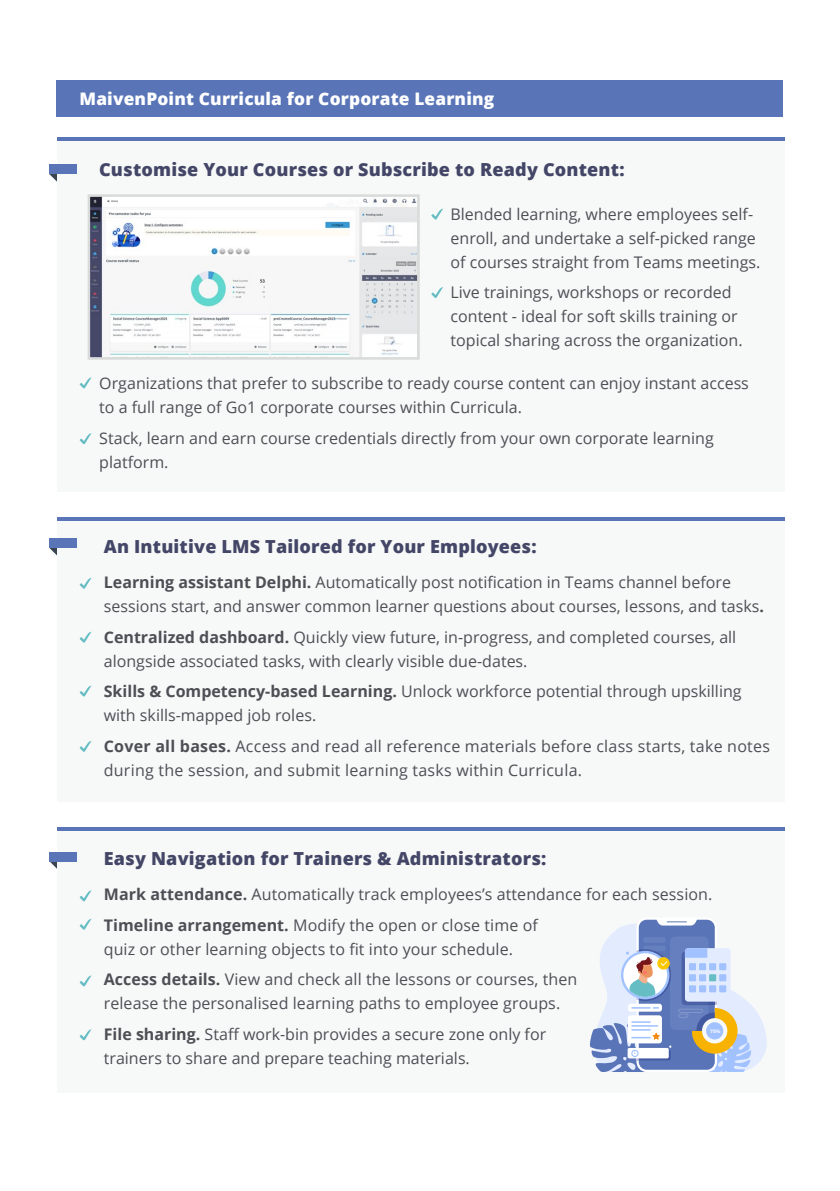
<style>
.page{position:relative;width:840px;height:1191px;background:#fff}
.page>*{position:absolute;margin:0;border:0;box-sizing:border-box;transform-origin:0 0}
.t1{font:800 18px "Open Sans";letter-spacing:.01em;color:#434666}
.t2{font:800 17.2px "Open Sans";letter-spacing:.01em;color:#fff}
.t3{font:16px/24px "Open Sans";color:#4c5055}
.t4{font:700 4.8px "IBM Plex Sans";color:#fff}
.s1{font-weight:700}
</style>
<div class="page">
<div style="left:57px;top:80px;width:725px;height:37px;background:#5975b8"></div>
<svg style="left:49px;top:548px;width:8px;height:8px"></svg>
<svg style="left:49px;top:174px;width:8px;height:8px"></svg>
<div style="left:57px;top:519px;width:727px;height:282px;background:#f7f8f8"></div>
<div style="left:57px;top:139px;width:727px;height:353px;background:#f7f8f8"></div>
<div style="left:49px;top:538px;width:27px;height:10px;background:#5975b8"></div>
<div style="left:49px;top:165px;width:27px;height:9px;background:#5975b8"></div>
<svg style="left:49px;top:861px;width:8px;height:8px"></svg>
<div style="left:57px;top:829px;width:727px;height:264px;background:#f7f8f8"></div>
<div style="left:49px;top:851px;width:27px;height:10px;background:#5975b8"></div>
<img style="left:92px;top:198px;width:323px;height:158px">
<div style="left:88px;top:194px;width:331px;height:166px;border:3px solid #d8dbda"></div>
<hr style="left:57px;top:517px;width:727px;height:3px;background:#5975b8">
<hr style="left:57px;top:138px;width:727px;height:3px;background:#5975b8">
<hr style="left:57px;top:827px;width:727px;height:3px;background:#5975b8">
<svg style="left:431px;top:208px;width:12px;height:12px"></svg>
<svg style="left:80px;top:377px;width:11px;height:12px"></svg>
<svg style="left:80px;top:578px;width:11px;height:11px"></svg>
<svg style="left:80px;top:890px;width:11px;height:12px"></svg>
<svg style="left:80px;top:919px;width:11px;height:11px"></svg>
<svg style="left:80px;top:975px;width:11px;height:12px"></svg>
<svg style="left:80px;top:1029px;width:11px;height:12px"></svg>
<svg style="left:80px;top:631px;width:11px;height:12px"></svg>
<svg style="left:80px;top:685px;width:11px;height:12px"></svg>
<svg style="left:80px;top:741px;width:11px;height:11px"></svg>
<svg style="left:431px;top:287px;width:12px;height:11px"></svg>
<svg style="left:80px;top:433px;width:11px;height:11px"></svg>
<svg style="left:590px;top:919px;width:177px;height:153px"></svg>
<p class="t2" style="left:79px;top:86px;width:416px">MaivenPoint Curricula for Corporate Learning</p>
<p class="t1" style="left:99px;top:155px;width:526px">Customise Your Courses or Subscribe to Ready Content:</p>
<p class="t3" style="left:450px;top:202px;width:311px">Blended learning, where employees self&shy;enroll, and undertake a self-picked range of courses straight from Teams meetings.</p>
<p class="t3" style="left:450px;top:280px;width:293px">Live trainings, workshops or recorded content - ideal for soft skills training or topical sharing across the organization.</p>
<p class="t3" style="left:99px;top:371px;width:650px">Organizations that prefer to subscribe to ready course content can enjoy instant access to a full range of Go1 corporate courses within Curricula.</p>
<p class="t3" style="left:99px;top:425px;width:615px">Stack, learn and earn course credentials directly from your own corporate learning platform.</p>
<p class="t1" style="left:104px;top:532px;width:434px">An Intuitive LMS Tailored for Your Employees:</p>
<p class="t3" style="left:104px;top:570px;width:661px"><span class="s1">Learning assistant Delphi.</span> Automatically post notification in Teams channel before sessions start, and answer common learner questions about courses, lessons, and tasks<span class="s1">.</span></p>
<p class="t3" style="left:104px;top:624px;width:633px"><span class="s1">Centralized dashboard.</span> Quickly view future, in-progress, and completed courses, all alongside associated tasks, with clearly visible due-dates.</p>
<p class="t3" style="left:104px;top:679px;width:639px"><span class="s1">Skills &amp; Competency-based Learning.</span> Unlock workforce potential through upskilling with skills-mapped job roles.</p>
<p class="t3" style="left:104px;top:733px;width:667px"><span class="s1">Cover all bases.</span> Access and read all reference materials before class starts, take notes during the session, and submit learning tasks within Curricula.</p>
<p class="t1" style="left:104px;top:844px;width:444px">Easy Navigation for Trainers &amp; Administrators:</p>
<p class="t3" style="left:104px;top:879px;width:609px;line-height:30.4px"><span class="s1">Mark attendance.</span> Automatically track employees’s attendance for each session.<br><span class="s1">Timeline arrangement.</span> Modify the open or close time of</p>
<p class="t3" style="left:104px;top:933px;width:474px;line-height:30.4px">quiz or other learning objects to fit into your schedule.<br><span class="s1">Access details.</span> View and check all the lessons or courses, then</p>
<p class="t3" style="left:104px;top:987px;width:457px;line-height:30.4px">release the personalised learning paths to employee groups.<br><span class="s1">File sharing.</span> Staff work-bin provides a secure zone only for</p>
<p class="t3" style="left:104px;top:1045px;width:367px">trainers to share and prepare teaching materials.</p>
<p class="t4" style="left:709px;top:1027px;width:12px">75%</p>
</div>
